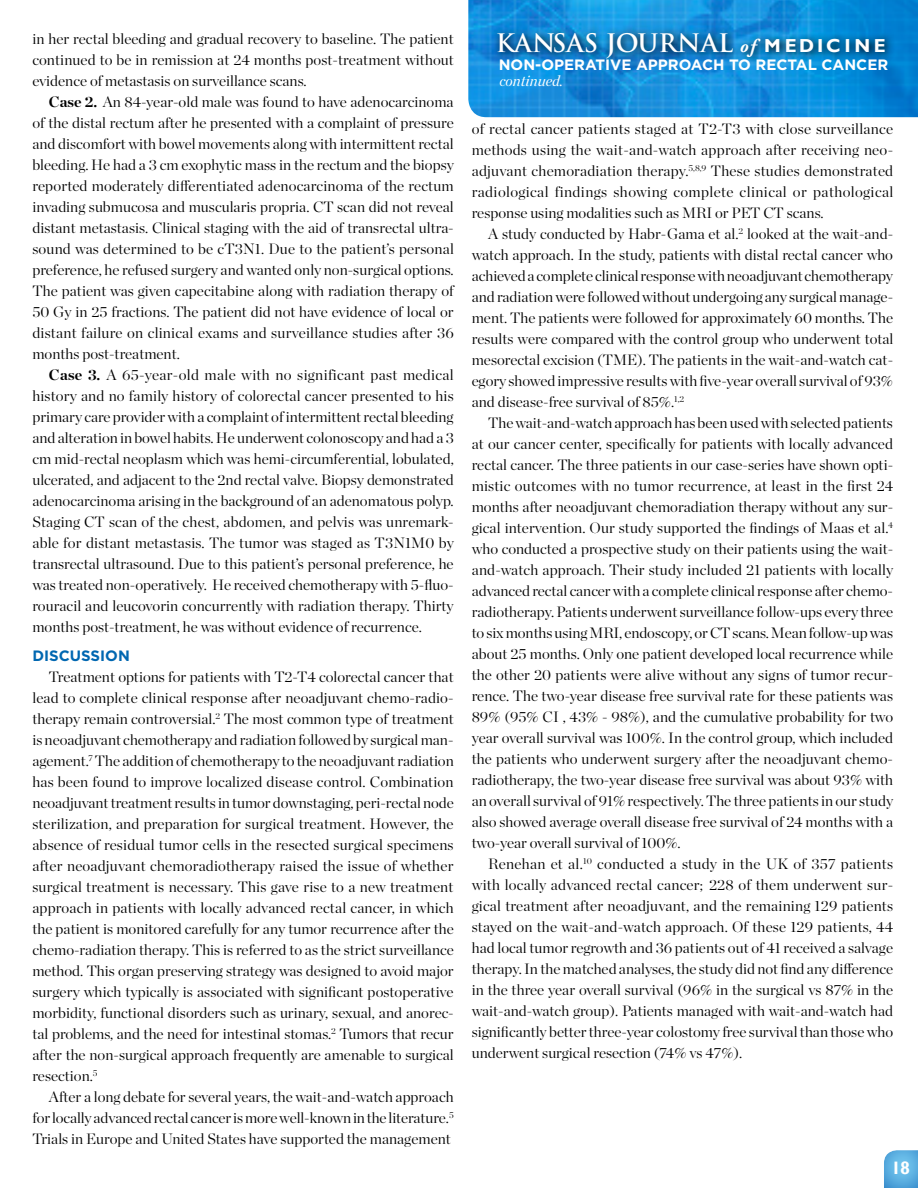
<style>
.page{position:relative;width:918px;height:1188px;background:#fff}
.page>*{position:absolute;margin:0;border:0;box-sizing:border-box;transform-origin:0 0}
.t1{font:700 24.9px "Trajan Pro";color:#fff}
.t2{font:700 18px "Gill Sans";color:#fff}
.t3{font:300 15px/21px "Chronicle Display";color:#000;text-align:justify}
.t4{font:700 15px "Gotham";color:#fff}
.t5{font:700 15px "Gotham";color:#0067b1}
.t6{font:italic 15px "Chronicle Display";color:#fff}
.s1{font-weight:700}
.s2{font-family:"Adobe Garamond Pro";font-style:italic;font-size:18.75px}
.s3{font-family:"Gill Sans";font-size:18.75px}
</style>
<div class="page">
<img style="left:468px;top:0;width:450px;height:117px">
<svg style="left:493px;top:26px;width:402px;height:41px;background:#107abd"></svg>
<svg style="left:884px;top:1150px;width:34px;height:38px"></svg>
<p class="t3" style="left:32px;top:28px;width:423px">in her rectal bleeding and gradual recovery to baseline. The patient continued to be in remission at 24 months post-treatment without evidence of metastasis on surveillance scans.</p>
<p class="t3" style="left:32px;top:91px;width:423px;text-indent:17px"><span class="s1">Case 2.</span> An 84-year-old male was found to have adenocarcinoma of the distal rectum after he presented with a complaint of pressure and discomfort with bowel movements along with intermittent rectal bleeding. He had a 3 cm exophytic mass in the rectum and the biopsy reported moderately differentiated adenocarcinoma of the rectum invading submucosa and muscularis propria. CT scan did not reveal distant metastasis. Clinical staging with the aid of transrectal ultra&shy;sound was determined to be cT3N1. Due to the patient’s personal preference, he refused surgery and wanted only non-surgical options.<br>The patient was given capecitabine along with radiation therapy of 50 Gy in 25 fractions. The patient did not have evidence of local or distant failure on clinical exams and surveillance studies after 36 months post-treatment.</p>
<p class="t3" style="left:32px;top:364px;width:423px;text-indent:17px"><span class="s1">Case 3.</span> A 65-year-old male with no significant past medical history and no family history of colorectal cancer presented to his primary care provider with a complaint of intermittent rectal bleeding and alteration in bowel habits. He underwent colonoscopy and had a 3 cm mid-rectal neoplasm which was hemi-circumferential, lobulated, ulcerated, and adjacent to the 2nd rectal valve. Biopsy demonstrated adenocarcinoma arising in the background of an adenomatous polyp.<br>Staging CT scan of the chest, abdomen, and pelvis was unremark&shy;able for distant metastasis. The tumor was staged as T3N1M0 by transrectal ultrasound. Due to this patient’s personal preference, he was treated non-operatively. He received chemotherapy with 5-fluo&shy;rouracil and leucovorin concurrently with radiation therapy. Thirty months post-treatment, he was without evidence of recurrence.</p>
<p class="t5" style="left:32px;top:646px;width:99px">DISCUSSION</p>
<p class="t3" style="left:32px;top:665px;width:423px;text-indent:17px">Treatment options for patients with T2-T4 colorectal cancer that lead to complete clinical response after neoadjuvant chemo-radio&shy;therapy remain controversial.<sup>2</sup> The most common type of treatment is neoadjuvant chemotherapy and radiation followed by surgical man&shy;agement.<sup>7</sup> The addition of chemotherapy to the neoadjuvant radiation has been found to improve localized disease control. Combination neoadjuvant treatment results in tumor downstaging, peri-rectal node sterilization, and preparation for surgical treatment. However, the absence of residual tumor cells in the resected surgical specimens after neoadjuvant chemoradiotherapy raised the issue of whether surgical treatment is necessary. This gave rise to a new treatment approach in patients with locally advanced rectal cancer, in which the patient is monitored carefully for any tumor recurrence after the chemo-radiation therapy. This is referred to as the strict surveillance method. This organ preserving strategy was designed to avoid major surgery which typically is associated with significant postoperative morbidity, functional disorders such as urinary, sexual, and anorec&shy;tal problems, and the need for intestinal stomas.<sup>2</sup> Tumors that recur after the non-surgical approach frequently are amenable to surgical resection.<sup>5</sup></p>
<p class="t3" style="left:32px;top:1085px;width:423px;text-indent:17px">After a long debate for several years, the wait-and-watch approach for locally advanced rectal cancer is more well-known in the literature.<sup>5<br></sup>Trials in Europe and United States have supported the management</p>
<p class="t1" style="left:496px;top:27px;width:391px">KANSAS JOURNAL <span class="s2">of</span> <span class="s3">M EDIC I N E</span></p>
<p class="t4" style="left:499px;top:55px;width:391px">NON-OPERATIVE APPROACH TO RECTAL CANCER</p>
<p class="t6" style="left:499px;top:69px;width:65px">continued.</p>
<p class="t3" style="left:472px;top:118px;width:423px">of rectal cancer patients staged at T2-T3 with close surveillance methods using the wait-and-watch approach after receiving neo&shy;adjuvant chemoradiation therapy.<sup>5,8,9</sup> These studies demonstrated radiological findings showing complete clinical or pathological response using modalities such as MRI or PET CT scans.</p>
<p class="t3" style="left:472px;top:223px;width:423px;text-indent:17px">A study conducted by Habr-Gama et al.<sup>2</sup> looked at the wait-and&shy;watch approach. In the study, patients with distal rectal cancer who achieved a complete clinical response with neoadjuvant chemotherapy and radiation were followed without undergoing any surgical manage&shy;ment. The patients were followed for approximately 60 months. The results were compared with the control group who underwent total mesorectal excision (TME). The patients in the wait-and-watch cat&shy;egory showed impressive results with five-year overall survival of 93% and disease-free survival of 85%.<sup>1,2</sup></p>
<p class="t3" style="left:472px;top:412px;width:423px;text-indent:17px">The wait-and-watch approach has been used with selected patients at our cancer center, specifically for patients with locally advanced rectal cancer. The three patients in our case-series have shown opti&shy;mistic outcomes with no tumor recurrence, at least in the first 24 months after neoadjuvant chemoradiation therapy without any sur&shy;gical intervention. Our study supported the findings of Maas et al.<sup>4 </sup>who conducted a prospective study on their patients using the wait&shy;and-watch approach. Their study included 21 patients with locally advanced rectal cancer with a complete clinical response after chemo&shy;radiotherapy. Patients underwent surveillance follow-ups every three to six months using MRI, endoscopy, or CT scans. Mean follow-up was about 25 months. Only one patient developed local recurrence while the other 20 patients were alive without any signs of tumor recur&shy;rence. The two-year disease free survival rate for these patients was 89% (95% CI , 43% - 98%), and the cumulative probability for two year overall survival was 100%. In the control group, which included the patients who underwent surgery after the neoadjuvant chemo&shy;radiotherapy, the two-year disease free survival was about 93% with an overall survival of 91% respectively. The three patients in our study also showed average overall disease free survival of 24 months with a two-year overall survival of 100%.</p>
<p class="t3" style="left:472px;top:853px;width:423px;text-indent:17px">Renehan et al.<sup>10</sup> conducted a study in the UK of 357 patients with locally advanced rectal cancer; 228 of them underwent sur&shy;gical treatment after neoadjuvant, and the remaining 129 patients stayed on the wait-and-watch approach. Of these 129 patients, 44 had local tumor regrowth and 36 patients out of 41 received a salvage therapy. In the matched analyses, the study did not find any difference in the three year overall survival (96% in the surgical vs 87% in the wait-and-watch group). Patients managed with wait-and-watch had significantly better three-year colostomy free survival than those who underwent surgical resection (74% vs 47%).</p>
<p class="t2" style="left:891px;top:1157px;width:21px">18</p>
</div>
